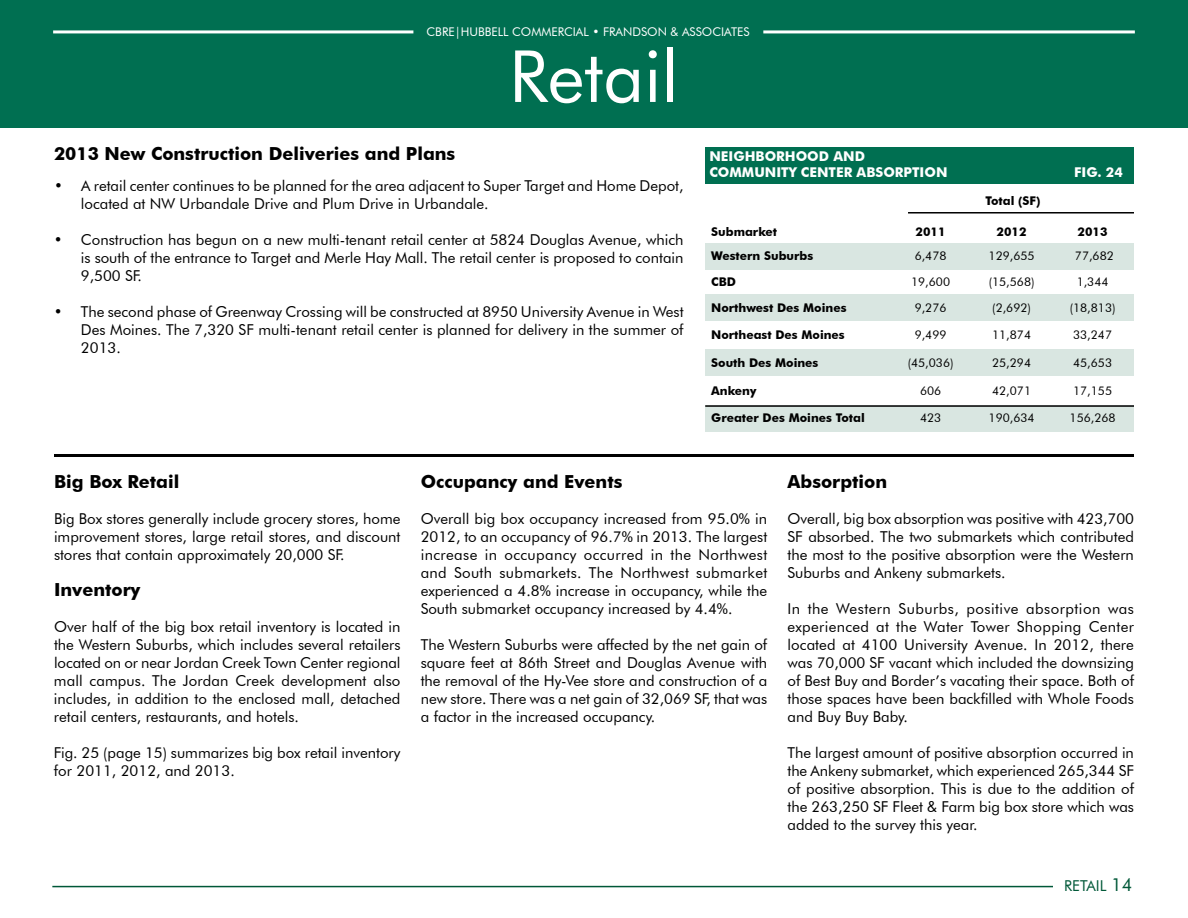
<style>
.page{position:relative;width:1188px;height:918px;background:#fff}
.page>*{position:absolute;margin:0;border:0;box-sizing:border-box;transform-origin:0 0}
.t1{font:72px "Futura BT";color:#fff}
.t2{font:700 18px "Futura BT";color:#000}
.t3{font:15px/18px "Futura BT";color:#000;text-align:justify}
.t4{font:15px "Futura BT";color:#005838}
.t5{font:700 13.5px/16.2px "Futura BT";color:#fff}
.t6{font:12px "Futura BT";color:#000}
.t7{font:700 12px "Futura BT";color:#000}
.t8{font:12px "Futura BT";color:#fff}
.s1{font-size:18px}
</style>
<div class="page">
<div style="left:0;top:0;width:1188px;height:128px;background:#006f51"></div>
<hr style="left:763px;top:30px;width:372px;height:3px;background:#fff">
<hr style="left:53px;top:30px;width:360px;height:3px;background:#fff">
<div style="left:705px;top:405px;width:429px;height:27px;background:#d9e6e1"></div>
<div style="left:705px;top:350px;width:429px;height:26px;background:#d9e6e1"></div>
<div style="left:705px;top:294px;width:429px;height:27px;background:#d9e6e1"></div>
<div style="left:705px;top:243px;width:429px;height:27px;background:#d9e6e1"></div>
<hr style="left:52px;top:886px;width:1001px;height:1px;background:#005838">
<div style="left:705px;top:147px;width:429px;height:37px;background:#006f51"></div>
<hr style="left:54px;top:454px;width:1080px;height:3px;background:#000">
<hr style="left:908px;top:212px;width:226px;height:2px;background:#000">
<hr style="left:705px;top:405px;width:429px;height:2px;background:#000">
<p class="t8" style="left:427px;top:25px;width:324px">cbRE|hubbell commercial • frandson &amp; associates</p>
<h1 class="t1" style="left:509px;top:33px;width:171px">Retail</h1>
<p class="t2" style="left:54px;top:142px;width:403px">2013 New Construction Deliveries and Plans</p>
<p class="t3" style="left:81px;top:177px;width:604px;text-indent:-27px">• A retail center continues to be planned for the area adjacent to Super Target and Home Depot, located at NW U rbandale Drive and Plum Drive in U rbandale.</p>
<p class="t3" style="left:81px;top:231px;width:604px;text-indent:-27px">• Construction has begun on a new multi-tenant retail center at 5824 Douglas Avenue, which is south of the entrance to Target and Merle H ay Mall. The retail center is proposed to contain 9,500 SF.</p>
<p class="t3" style="left:81px;top:303px;width:604px;text-indent:-27px">• The second phase of Greenway Crossing will be constructed at 8950 U niversity Avenue in West Des Moines. The 7,320 SF multi-tenant retail center is planned for delivery in the summer of 2013.</p>
<p class="t5" style="left:709px;top:148px;width:240px">NEIGHBORHOOD AND<br>COMMUNITY CENTER ABSORPTION</p>
<p class="t7" style="left:986px;top:193px;width:57px">Total (SF)</p>
<p class="t5" style="left:1074px;top:164px;width:50px">FIG. 24</p>
<p class="t7" style="left:711px;top:225px;width:67px">Submarket</p>
<p class="t7" style="left:916px;top:225px;width:31px">2011</p>
<p class="t7" style="left:997px;top:225px;width:31px">2012</p>
<p class="t7" style="left:1078px;top:225px;width:31px">2013</p>
<p class="t7" style="left:711px;top:249px;width:104px">Western Suburbs</p>
<p class="t6" style="left:915px;top:249px;width:33px">6,478</p>
<p class="t6" style="left:989px;top:249px;width:48px">129,655</p>
<p class="t6" style="left:1075px;top:249px;width:40px">77,682</p>
<p class="t7" style="left:711px;top:275px;width:26px">CBD</p>
<p class="t6" style="left:911px;top:275px;width:40px">19,600</p>
<p class="t6" style="left:989px;top:275px;width:47px">(15,568)</p>
<p class="t6" style="left:1077px;top:275px;width:33px">1,344</p>
<p class="t7" style="left:711px;top:300px;width:137px">Northwest Des Moines</p>
<p class="t6" style="left:915px;top:300px;width:33px">9,276</p>
<p class="t6" style="left:992px;top:300px;width:40px">(2,692)</p>
<p class="t6" style="left:1070px;top:300px;width:47px">(18,813)</p>
<p class="t7" style="left:711px;top:328px;width:135px">Northeast Des Moines</p>
<p class="t6" style="left:915px;top:328px;width:33px">9,499</p>
<p class="t6" style="left:992px;top:328px;width:40px">11,874</p>
<p class="t6" style="left:1073px;top:328px;width:40px">33,247</p>
<p class="t7" style="left:711px;top:355px;width:109px">South Des Moines</p>
<p class="t6" style="left:908px;top:355px;width:47px">(45,036)</p>
<p class="t6" style="left:992px;top:355px;width:40px">25,294</p>
<p class="t6" style="left:1073px;top:355px;width:40px">45,653</p>
<p class="t7" style="left:711px;top:383px;width:47px">Ankeny</p>
<p class="t6" style="left:920px;top:383px;width:23px">606</p>
<p class="t6" style="left:992px;top:383px;width:40px">42,071</p>
<p class="t6" style="left:1073px;top:383px;width:40px">17,155</p>
<p class="t7" style="left:711px;top:411px;width:155px">Greater Des Moines Total</p>
<p class="t6" style="left:920px;top:411px;width:23px">423</p>
<p class="t6" style="left:989px;top:411px;width:48px">190,634</p>
<p class="t6" style="left:1070px;top:411px;width:48px">156,268</p>
<p class="t2" style="left:54px;top:471px;width:127px">Big Box Retail</p>
<p class="t3" style="left:54px;top:510px;width:348px">Big Box stores generally include grocery stores, home improvement stores, large retail stores, and discount stores that contain approximately 20,000 SF.</p>
<p class="t2" style="left:54px;top:579px;width:88px">Inventory</p>
<p class="t3" style="left:54px;top:618px;width:348px">Over half of the big box retail inventory is located in the Western Suburbs, which includes several retailers located on or near Jordan Creek Town Center regional mall campus. The Jordan Creek development also includes, in addition to the enclosed mall, detached retail centers, restaurants, and hotels.</p>
<p class="t3" style="left:54px;top:744px;width:348px">Fig. 25 (page 15) summarizes big box retail inventory for 2011, 2012, and 2013.</p>
<p class="t2" style="left:421px;top:471px;width:203px">Occupancy and Events</p>
<p class="t3" style="left:421px;top:510px;width:348px">Overall big box occupancy increased from 95.0% in 2012, to an occupancy of 96.7% in 2013. The largest increase in occupancy occurred in the N orthwest and South submarkets. The Northwest submarket experienced a 4.8% increase in occupancy, while the South submarket occupancy increased by 4.4%.</p>
<p class="t3" style="left:421px;top:636px;width:348px">The Western Suburbs were affected by the net gain of square feet at 86th Street and Douglas Avenue with the removal of the Hy-Vee store and construction of a new store. There was a net gain of 32,069 SF, that was a factor in the increased occupancy.</p>
<p class="t2" style="left:788px;top:471px;width:101px">Absorption</p>
<p class="t3" style="left:788px;top:510px;width:348px">Overall, big box absorption was positive with 423,700<br>SF absorbed. The two submarkets which contributed the most to the positive absorption were the Western Suburbs and Ankeny submarkets.</p>
<p class="t3" style="left:788px;top:600px;width:348px">I n the Western Suburbs, positive absorption was experienced at the Water Tower Shopping Center located at 4100 U niversity Avenue. I n 2012, there was 70,000 SF vacant which included the downsizing of Best Buy and Border’s vacating their space. Both of those spaces have been backfilled with Whole Foods and Buy Buy Baby.</p>
<p class="t3" style="left:788px;top:744px;width:348px;text-align:left">The largest amount of positive absorption occurred in the Ankeny submarket, which experienced 265,344 SF of positive absorption. This is due to the addition of the 263,250 SF Fleet &amp; Farm big box store which was added to the survey this year.</p>
<p class="t4" style="left:1064px;top:877px;width:70px">retail <span class="s1">14</span></p>
</div>
